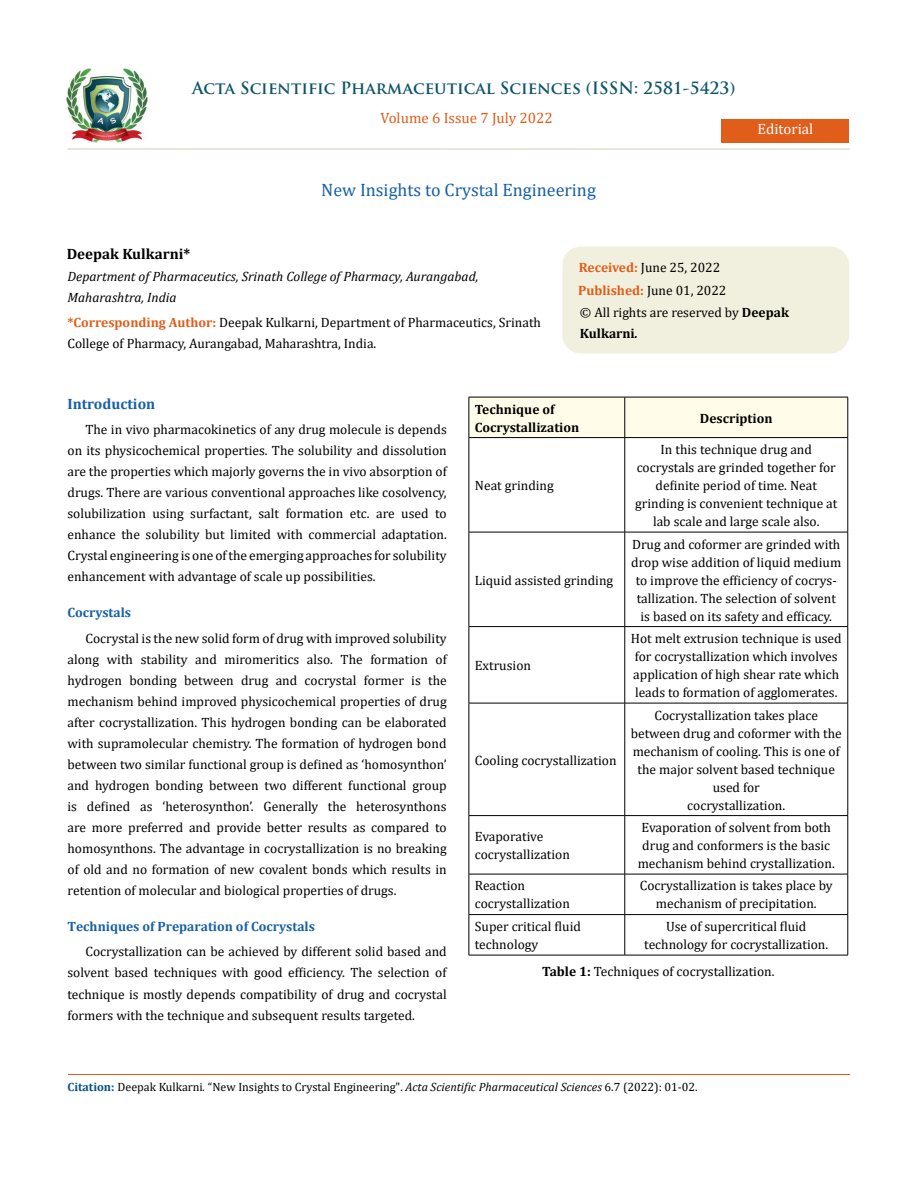
<style>
.page{position:relative;width:917px;height:1188px;background:#fff}
.page>*{position:absolute;margin:0;border:0;box-sizing:border-box;transform-origin:0 0}
.t1{font:18px "Cambria";color:#1560a6}
.t2{font:700 16.5px "Trajan Pro";color:#0e546a}
.t3{font:15px "Cambria";color:#e05d1a}
.t4{font:700 15px "Cambria";color:#000}
.t5{font:700 15px "Cambria";color:#1560a6}
.t6{font:15px "Cambria";color:#fff}
.t7{font:13.5px/21px "Cambria";color:#000}
.t8{font:italic 13.5px/21px "Cambria";color:#000}
.t9{font:700 13.5px "Cambria";color:#1560a6}
.t10{font:700 13.5px/18px "Cambria";color:#000}
.t11{font:12px "Cambria";color:#000}
.s1{font-weight:700;color:#e05d1a}
.s2{font-weight:700}
.s3{font-weight:700;font-style:italic}
.s4{font-weight:700;color:#035089}
.s5{font-style:italic}
</style>
<div class="page">
<img style="left:67px;top:68px;width:80px;height:74px">
<div style="left:721px;top:119px;width:128px;height:23px;background:#e05d1a"></div>
<div style="left:563px;top:247px;width:285px;height:106px;background:#f1f0de;border-radius:18px"></div>
<div style="left:562px;top:247px;width:287px;height:106px;border:2px solid #f1f0de;border-radius:18px"></div>
<div style="left:469px;top:398px;width:378px;height:39px;background:#fffde9"></div>
<hr style="left:468px;top:397px;width:156px;height:1px;background:#000">
<hr style="left:468px;top:397px;width:1px;height:40px;background:#000">
<hr style="left:624px;top:397px;width:224px;height:1px;background:#000">
<hr style="left:624px;top:397px;width:1px;height:40px;background:#000">
<hr style="left:847px;top:397px;width:1px;height:40px;background:#000">
<hr style="left:468px;top:437px;width:156px;height:1px;background:#000">
<hr style="left:468px;top:438px;width:1px;height:94px;background:#000">
<hr style="left:624px;top:437px;width:224px;height:1px;background:#000">
<hr style="left:624px;top:438px;width:1px;height:94px;background:#000">
<hr style="left:847px;top:438px;width:1px;height:94px;background:#000">
<hr style="left:468px;top:532px;width:156px;height:1px;background:#000">
<hr style="left:468px;top:532px;width:1px;height:94px;background:#000">
<hr style="left:624px;top:532px;width:224px;height:1px;background:#000">
<hr style="left:624px;top:532px;width:1px;height:94px;background:#000">
<hr style="left:847px;top:532px;width:1px;height:94px;background:#000">
<hr style="left:468px;top:626px;width:156px;height:1px;background:#000">
<hr style="left:468px;top:627px;width:1px;height:76px;background:#000">
<hr style="left:624px;top:626px;width:224px;height:1px;background:#000">
<hr style="left:624px;top:627px;width:1px;height:76px;background:#000">
<hr style="left:847px;top:627px;width:1px;height:76px;background:#000">
<hr style="left:468px;top:703px;width:156px;height:1px;background:#000">
<hr style="left:468px;top:703px;width:1px;height:112px;background:#000">
<hr style="left:624px;top:703px;width:224px;height:1px;background:#000">
<hr style="left:624px;top:703px;width:1px;height:112px;background:#000">
<hr style="left:847px;top:703px;width:1px;height:112px;background:#000">
<hr style="left:468px;top:815px;width:156px;height:1px;background:#000">
<hr style="left:468px;top:816px;width:1px;height:58px;background:#000">
<hr style="left:624px;top:815px;width:224px;height:1px;background:#000">
<hr style="left:624px;top:816px;width:1px;height:58px;background:#000">
<hr style="left:847px;top:816px;width:1px;height:58px;background:#000">
<hr style="left:468px;top:874px;width:156px;height:1px;background:#000">
<hr style="left:468px;top:874px;width:1px;height:40px;background:#000">
<hr style="left:624px;top:874px;width:224px;height:1px;background:#000">
<hr style="left:624px;top:874px;width:1px;height:40px;background:#000">
<hr style="left:847px;top:874px;width:1px;height:40px;background:#000">
<hr style="left:468px;top:914px;width:156px;height:1px;background:#000">
<hr style="left:468px;top:915px;width:1px;height:40px;background:#000">
<hr style="left:624px;top:914px;width:224px;height:1px;background:#000">
<hr style="left:624px;top:915px;width:1px;height:40px;background:#000">
<hr style="left:847px;top:915px;width:1px;height:40px;background:#000">
<hr style="left:468px;top:955px;width:156px;height:1px;background:#000">
<hr style="left:624px;top:955px;width:224px;height:1px;background:#000">
<hr style="left:68px;top:1075px;width:781px;height:1px;background:#e05d1a">
<hr style="left:67px;top:148px;width:782px;height:2px;background:#e0dfcd">
<p class="t2" style="left:192px;top:77px;width:545px">Acta Scientific Pharmaceutical Sciences (ISSN: 2581-5423)</p>
<p class="t3" style="left:380px;top:109px;width:174px">Volume 6 Issue 7 July 2022</p>
<h1 class="t1" style="left:321px;top:180px;width:276px">New Insights to Crystal Engineering</h1>
<p class="t6" style="left:757px;top:120px;width:57px">Editorial</p>
<p class="t4" style="left:67px;top:243px;width:125px">Deepak Kulkarni*</p>
<p class="t8" style="left:67px;top:266px;width:412px">Department of Pharmaceutics, Srinath College of Pharmacy, Aurangabad,<br>Maharashtra, India</p>
<p class="t7" style="left:67px;top:312px;width:475px"><span class="s1">*Corresponding Author:</span> Deepak Kulkarni, Department of Pharmaceutics, Srinath<br>College of Pharmacy, Aurangabad, Maharashtra, India.</p>
<p class="t7" style="left:578px;top:256px;width:150px;line-height:23px"><span class="s1">Received:</span> June 25, 2022<br><span class="s1">Published:</span> June 01, 2022</p>
<p class="t7" style="left:580px;top:301px;width:211px">© All rights are reserved by <span class="s2">Deepak<br>Kulkarni</span><span class="s3">.</span></p>
<p class="t5" style="left:67px;top:393px;width:89px">Introduction</p>
<p class="t7" style="left:67px;top:419px;width:381px;text-align:justify;text-indent:18px">The in vivo pharmacokinetics of any drug molecule is depends on its physicochemical properties. The solubility and dissolution are the properties which majorly governs the in vivo absorption of drugs. There are various conventional approaches like cosolvency, solubilization using surfactant, salt formation etc. are used to enhance the solubility but limited with commercial adaptation.<br>Crystal engineering is one of the emerging approaches for solubility enhancement with advantage of scale up possibilities.</p>
<p class="t9" style="left:67px;top:603px;width:65px">Cocrystals</p>
<p class="t7" style="left:67px;top:628px;width:381px;text-align:justify;text-indent:18px">Cocrystal is the new solid form of drug with improved solubility along with stability and miromeritics also. The formation of hydrogen bonding between drug and cocrystal former is the mechanism behind improved physicochemical properties of drug after cocrystallization. This hydrogen bonding can be elaborated with supramolecular chemistry. The formation of hydrogen bond between two similar functional group is defined as ‘homosynthon’ and hydrogen bonding between two different functional group is defined as ‘heterosynthon’. Generally the heterosynthons are more preferred and provide better results as compared to homosynthons. The advantage in cocrystallization is no breaking of old and no formation of new covalent bonds which results in retention of molecular and biological properties of drugs.</p>
<p class="t9" style="left:67px;top:917px;width:249px">Techniques of Preparation of Cocrystals</p>
<p class="t7" style="left:67px;top:941px;width:381px;text-align:justify;text-indent:18px">Cocrystallization can be achieved by different solid based and solvent based techniques with good efficiency. The selection of technique is mostly depends compatibility of drug and cocrystal formers with the technique and subsequent results targeted.</p>
<p class="t10" style="left:475px;top:400px;width:106px">Technique of<br>Cocrystallization</p>
<p class="t10" style="left:700px;top:409px;width:74px">Description</p>
<p class="t7" style="left:475px;top:475px;width:80px">Neat grinding</p>
<p class="t7" style="left:475px;top:569px;width:140px">Liquid assisted grinding</p>
<p class="t7" style="left:475px;top:655px;width:58px">Extrusion</p>
<p class="t7" style="left:475px;top:749px;width:143px">Cooling cocrystallization</p>
<p class="t7" style="left:635px;top:440px;width:204px;line-height:18px;text-align:center">In this technique drug and cocrystals are grinded together for definite period of time. Neat grinding is convenient technique at lab scale and large scale also.</p>
<p class="t7" style="left:631px;top:535px;width:211px;line-height:18px;text-align:center">Drug and coformer are grinded with drop wise addition of liquid medium to improve the efficiency of cocrys&shy;tallization. The selection of solvent is based on its safety and efficacy.</p>
<p class="t7" style="left:631px;top:629px;width:212px;line-height:18px">Hot melt extrusion technique is used for cocrystallization which involves application of high shear rate which leads to formation of agglomerates.</p>
<p class="t7" style="left:630px;top:706px;width:212px;line-height:18px;text-align:center">Cocrystallization takes place between drug and coformer with the mechanism of cooling. This is one of the major solvent based technique used for<br>cocrystallization.</p>
<p class="t7" style="left:475px;top:827px;width:97px;line-height:18px">Evaporative cocrystallization</p>
<p class="t7" style="left:637px;top:818px;width:199px;line-height:18px;text-align:center">Evaporation of solvent from both drug and conformers is the basic mechanism behind crystallization.</p>
<p class="t7" style="left:475px;top:877px;width:97px;line-height:18px">Reaction cocrystallization</p>
<p class="t7" style="left:639px;top:877px;width:194px;line-height:18px;text-align:center">Cocrystallization is takes place by mechanism of precipitation.</p>
<p class="t7" style="left:475px;top:917px;width:108px;line-height:18px">Super critical fluid technology</p>
<p class="t7" style="left:644px;top:917px;width:185px;line-height:18px;text-align:center">Use of supercritical fluid technology for cocrystallization.</p>
<p class="t7" style="left:542px;top:961px;width:234px"><span class="s2">Table 1:</span> Techniques of cocrystallization.</p>
<p class="t11" style="left:68px;top:1080px;width:631px"><span class="s4">Citation:</span> Deepak Kulkarni<span class="s5">.</span> “New Insights to Crystal Engineering". <span class="s5">Acta Scientific Pharmaceutical Sciences</span> 6.7 (2022): 01-02.</p>
</div>
